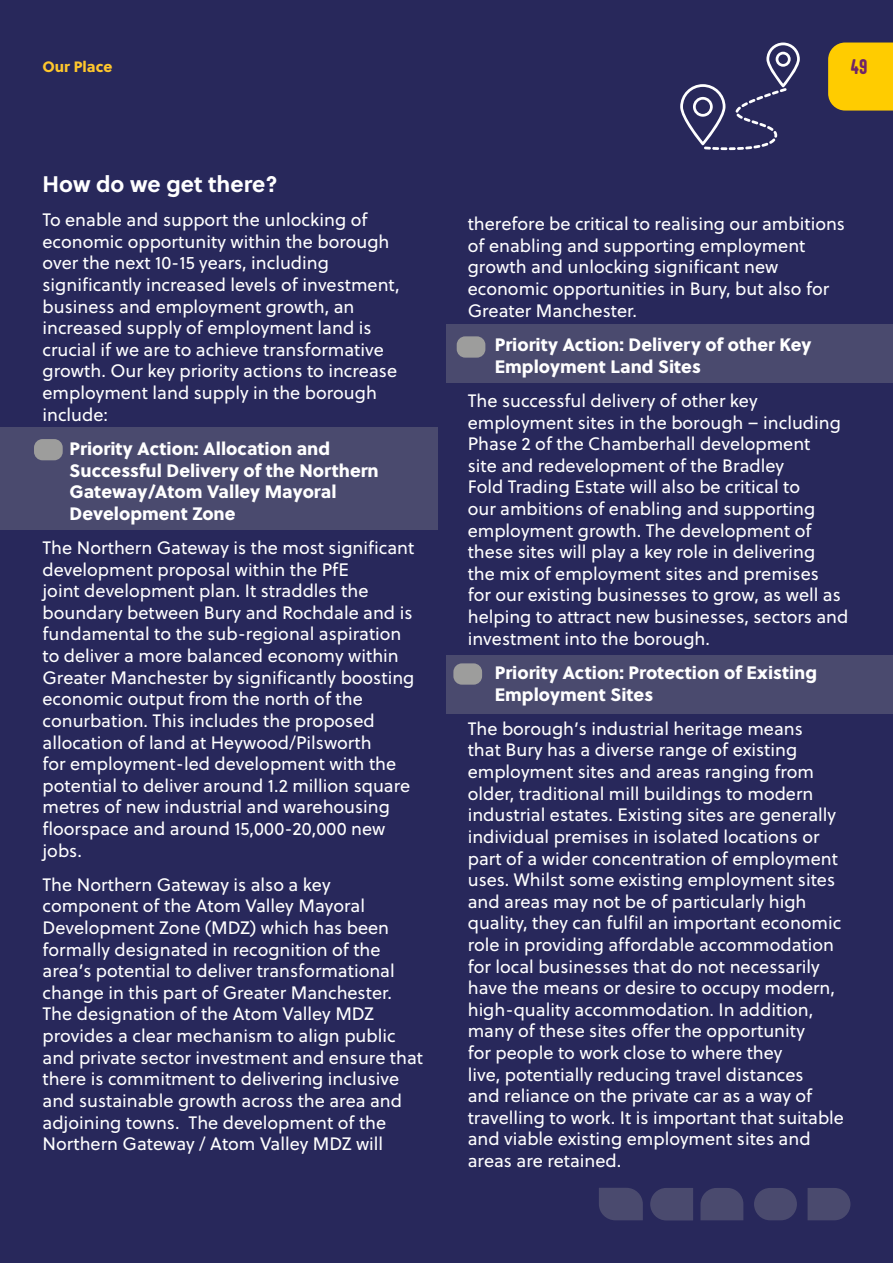
<style>
.page{position:relative;width:893px;height:1263px;background:#28285b}
.page>*{position:absolute;margin:0;border:0;box-sizing:border-box;transform-origin:0 0}
.Base{font:700 22.5px "Soleil";color:#fff}
.Base-2{font:18px/21.6px "Soleil";color:#fff}
.t1{font:18px/21.6px "Soleil Xb";color:#fff}
.t2{font:700 18px "Aptly";color:#702567}
._10_Reg_Left{font:15px "Soleil Xb";color:#ffc72c}
</style>
<div class="page">
<div style="left:0;top:427px;width:438px;height:103px;background:#4a4a6e"></div>
<div style="left:446px;top:656px;width:447px;height:58px;background:#4a4a6e"></div>
<div style="left:446px;top:324px;width:447px;height:58px;background:#4a4a6e"></div>
<div style="left:34px;top:439px;width:29px;height:21px;background:#9d9d9c;border-radius:9px"></div>
<div style="left:457px;top:336px;width:28px;height:22px;background:#9d9d9c;border-radius:9px"></div>
<div style="left:453px;top:663px;width:29px;height:22px;background:#9d9d9c;border-radius:9px"></div>
<svg style="left:680px;top:43px;width:120px;height:107px"></svg>
<div style="left:754px;top:1188px;width:43px;height:32px;background:#4a4a6e;border-radius:16px"></div>
<svg style="left:700px;top:1188px;width:43px;height:32px"></svg>
<svg style="left:650px;top:1188px;width:43px;height:32px"></svg>
<svg style="left:599px;top:1188px;width:44px;height:32px"></svg>
<svg style="left:808px;top:1188px;width:42px;height:32px"></svg>
<div style="left:828px;top:43px;width:65px;height:68px;background:#fc0"></div>
<p class="_10_Reg_Left" style="left:43px;top:55px;width:72px">Our Place</p>
<p class="t2" style="left:850px;top:56px;width:18px">49</p>
<p class="Base" style="left:43px;top:166px;width:237px">How do we get there?</p>
<p class="Base-2" style="left:43px;top:209px;width:359px">To enable and support the unlocking of economic opportunity within the borough over the next 10-15 years, including significantly increased levels of investment, business and employment growth, an increased supply of employment land is crucial if we are to achieve transformative growth. Our key priority actions to increase employment land supply in the borough include:</p>
<p class="t1" style="left:70px;top:437px;width:311px;text-indent:-27px">• Priority Action: Allocation and<br>Successful Delivery of the Northern<br>Gateway/Atom Valley Mayoral<br>Development Zone</p>
<p class="Base-2" style="left:43px;top:536px;width:373px">The Northern Gateway is the most significant development proposal within the PfE<br>joint development plan. It straddles the boundary between Bury and Rochdale and is fundamental to the sub-regional aspiration to deliver a more balanced economy within Greater Manchester by significantly boosting economic output from the north of the conurbation. This includes the proposed allocation of land at Heywood/Pilsworth<br>for employment-led development with the potential to deliver around 1.2 million square metres of new industrial and warehousing floorspace and around 15,000-20,000 new jobs.</p>
<p class="Base-2" style="left:43px;top:873px;width:382px">The Northern Gateway is also a key component of the Atom Valley Mayoral Development Zone (MDZ) which has been formally designated in recognition of the area’s potential to deliver transformational change in this part of Greater Manchester.<br>The designation of the Atom Valley MDZ provides a clear mechanism to align public and private sector investment and ensure that there is commitment to delivering inclusive and sustainable growth across the area and adjoining towns. The development of the Northern Gateway / Atom Valley MDZ will</p>
<p class="Base-2" style="left:468px;top:213px;width:379px">therefore be critical to realising our ambitions of enabling and supporting employment growth and unlocking significant new economic opportunities in Bury, but also for Greater Manchester.</p>
<p class="t1" style="left:495px;top:333px;width:318px;text-indent:-27px">• Priority Action: Delivery of other Key<br>Employment Land Sites</p>
<p class="Base-2" style="left:468px;top:389px;width:382px">The successful delivery of other key employment sites in the borough – including Phase 2 of the Chamberhall development<br>site and redevelopment of the Bradley<br>Fold Trading Estate will also be critical to<br>our ambitions of enabling and supporting employment growth. The development of these sites will play a key role in delivering<br>the mix of employment sites and premises<br>for our existing businesses to grow, as well as helping to attract new businesses, sectors and investment into the borough.</p>
<p class="t1" style="left:495px;top:661px;width:324px;text-indent:-27px">• Priority Action: Protection of Existing<br>Employment Sites</p>
<p class="Base-2" style="left:468px;top:717px;width:378px">The borough’s industrial heritage means<br>that Bury has a diverse range of existing employment sites and areas ranging from older, traditional mill buildings to modern industrial estates. Existing sites are generally individual premises in isolated locations or part of a wider concentration of employment uses. Whilst some existing employment sites and areas may not be of particularly high quality, they can fulfil an important economic role in providing affordable accommodation for local businesses that do not necessarily have the means or desire to occupy modern, high-quality accommodation. In addition, many of these sites offer the opportunity<br>for people to work close to where they<br>live, potentially reducing travel distances<br>and reliance on the private car as a way of travelling to work. It is important that suitable and viable existing employment sites and areas are retained.</p>
</div>
